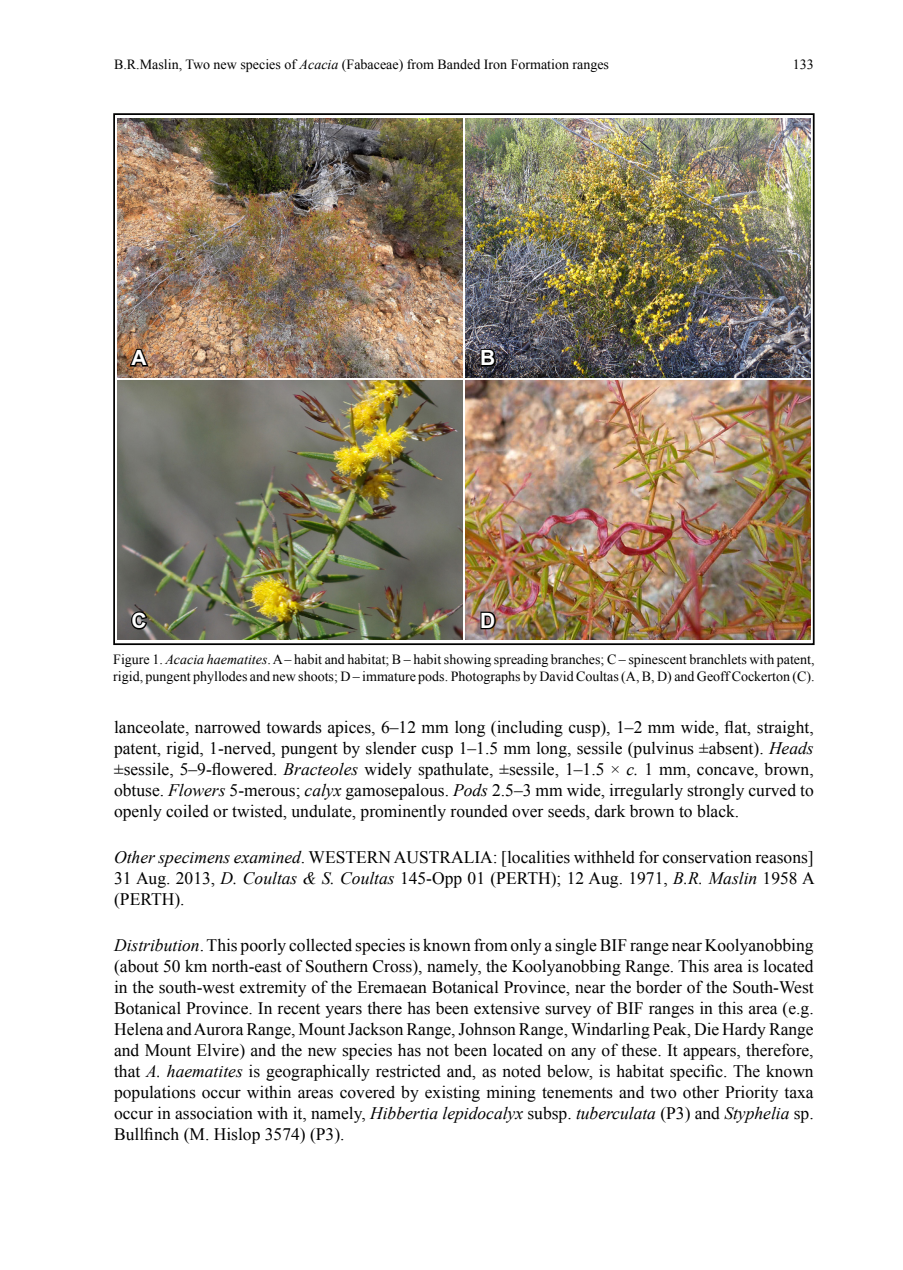
<style>
.page{position:relative;width:903px;height:1270px;background:#fff}
.page>*{position:absolute;margin:0;border:0;box-sizing:border-box;transform-origin:0 0}
.t1{font:700 21px "Arial";color:#fff}
.nBody{font:17.5px/21px "Times New Roman";color:#000;text-align:justify}
.nFigureCaption{font:14px/16.8px "Times New Roman";color:#000}
.s1{font-style:italic}
</style>
<div class="page">
<img style="left:118px;top:119px;width:344px;height:258px">
<img style="left:466px;top:119px;width:344px;height:258px">
<img style="left:118px;top:381px;width:344px;height:259px">
<img style="left:466px;top:381px;width:344px;height:259px">
<svg style="left:128px;top:346px;width:22px;height:22px"></svg>
<svg style="left:479px;top:347px;width:19px;height:21px"></svg>
<svg style="left:129px;top:609px;width:20px;height:22px"></svg>
<svg style="left:479px;top:610px;width:18px;height:21px"></svg>
<p class="nFigureCaption" style="left:114px;top:56px;width:496px">B.R.Maslin, Two new species of <span class="s1">Acacia</span> (Fabaceae) from Banded Iron Formation ranges</p>
<p class="nFigureCaption" style="left:793px;top:56px;width:22px">133</p>
<p class="t1" style="left:131px;top:344px;width:17px">A</p>
<p class="t1" style="left:480px;top:344px;width:17px">B</p>
<p class="t1" style="left:131px;top:607px;width:17px">C</p>
<p class="t1" style="left:480px;top:607px;width:17px">D</p>
<p class="nFigureCaption" style="left:113px;top:650px;width:703px">Figure 1. <span class="s1">Acacia haematites</span>. A – habit and habitat; B – habit showing spreading branches; C – spinescent branchlets with patent, rigid, pungent phyllodes and new shoots; D – immature pods. Photographs by David Coultas (A, B, D) and Geoff Cockerton (C).</p>
<p class="nBody" style="left:114px;top:717px;width:701px">lanceolate, narrowed towards apices, 6–12 mm long (including cusp), 1–2 mm wide, flat, straight, patent, rigid, 1-nerved, pungent by slender cusp 1–1.5 mm long, sessile (pulvinus ±absent). <span class="s1">Heads </span>±sessile, 5–9-flowered. <span class="s1">Bracteoles</span> widely spathulate, ±sessile, 1–1.5 × <span class="s1">c.</span> 1 mm, concave, brown, obtuse. <span class="s1">Flowers</span> 5-merous; <span class="s1">calyx</span> gamosepalous. <span class="s1">Pods</span> 2.5–3 mm wide, irregularly strongly curved to openly coiled or twisted, undulate, prominently rounded over seeds, dark brown to black.</p>
<p class="nBody" style="left:114px;top:846px;width:702px"><span class="s1">Other specimens examined</span>. WESTERN AUSTRALIA: [localities withheld for conservation reasons] 31 Aug. 2013, <span class="s1">D. Coultas &amp; S. Coultas</span> 145-Opp 01 (PERTH); 12 Aug. 1971, <span class="s1">B.R. Maslin</span> 1958 A (PERTH).</p>
<p class="nBody" style="left:114px;top:934px;width:701px"><span class="s1">Distribution</span>. This poorly collected species is known from only a single BIF range near Koolyanobbing (about 50 km north-east of Southern Cross), namely, the Koolyanobbing Range. This area is located in the south-west extremity of the Eremaean Botanical Province, near the border of the South-West Botanical Province. In recent years there has been extensive survey of BIF ranges in this area (e.g.<br>Helena and Aurora Range, Mount Jackson Range, Johnson Range, Windarling Peak, Die Hardy Range and Mount Elvire) and the new species has not been located on any of these. It appears, therefore, that <span class="s1">A. haematites</span> is geographically restricted and, as noted below, is habitat specific. The known populations occur within areas covered by existing mining tenements and two other Priority taxa occur in association with it, namely, <span class="s1">Hibbertia lepidocalyx</span> subsp. <span class="s1">tuberculata</span> (P3) and <span class="s1">Styphelia</span> sp.<br>Bullfinch (M. Hislop 3574) (P3).</p>
</div>
